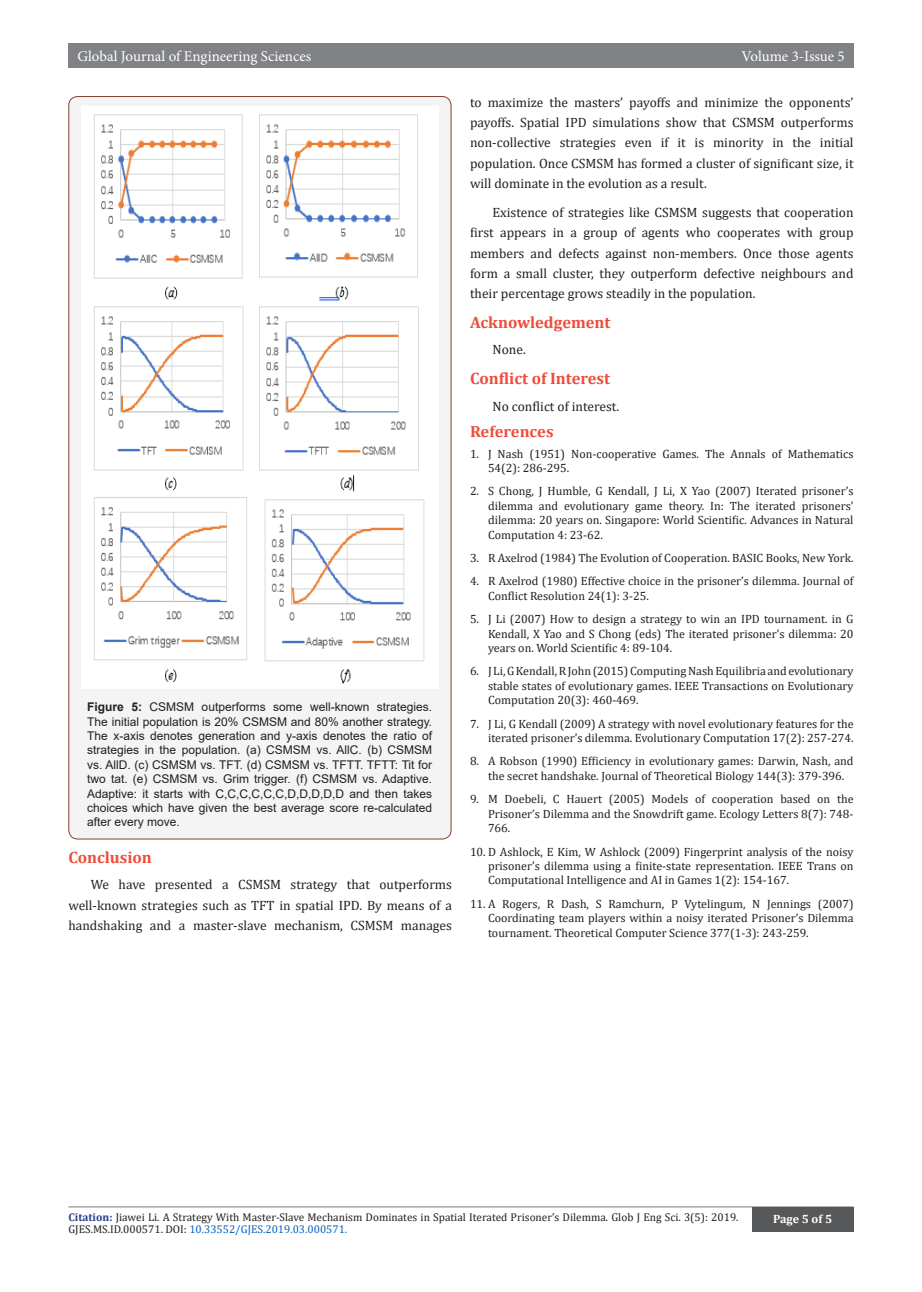
<style>
.page{position:relative;width:922px;height:1292px;background:#fff}
.page>*{position:absolute;margin:0;border:0;box-sizing:border-box;transform-origin:0 0}
.t1{font:700 16.5px "Cambria";color:#ef4c3a}
.t2{font:700 16.2px "Cambria";color:#ef4c3a}
.t3{font:15px "Minion Pro";color:#fff}
.t4{font:13.5px/20.2px "Cambria";color:#231f20;text-align:justify}
.t5{font:12px/14.4px "Cambria";color:#231f20;text-align:justify}
.t6{font:12px/14.4px "Arial";color:#231f20;text-align:justify}
.t7{font:700 12px "Cambria";color:#fff}
.t8{font:11.25px/12px "Cambria";color:#231f20}
.s1{font-weight:700}
.s2{font-weight:700;color:#253f8e}
.s3{color:#0563c1}
</style>
<div class="page">
<hr style="left:68px;top:1206px;width:785px;height:1px;background:#a8a9ad">
<div style="left:68px;top:44px;width:786px;height:24px;background:#808285"></div>
<div style="left:751px;top:1207px;width:102px;height:25px;background:#57585a"></div>
<div style="left:69px;top:96px;width:382px;height:743px;background:#f4f4f4;border-radius:9px"></div>
<img style="left:81px;top:107px;width:357px;height:581px">
<p class="t3" style="left:77px;top:46px;width:235px">Global Journal of Engineering Sciences</p>
<p class="t3" style="left:741px;top:46px;width:105px">Volume 3-Issue 5</p>
<p class="t6" style="left:87px;top:699px;width:347px"><span class="s1">Figure 5:</span> CSMSM outperforms some well-known strategies.<br>The initial population is 20% CSMSM and 80% another strategy.<br>The x-axis denotes generation and y-axis denotes the ratio of strategies in the population. (a) CSMSM vs. AllC. (b) CSMSM vs. AllD. (c) CSMSM vs. TFT. (d) CSMSM vs. TFTT. TFTT: Tit for two tat. (e) CSMSM vs. Grim trigger. (f) CSMSM vs. Adaptive.<br>Adaptive: it starts with C,C,C,C,C,C,D,D,D,D,D and then takes choices which have given the best average score re-calculated after every move.</p>
<p class="t1" style="left:68px;top:846px;width:85px">Conclusion</p>
<p class="t4" style="left:68px;top:874px;width:385px;text-indent:22px">We have presented a CSMSM strategy that outperforms well-known strategies such as TFT in spatial IPD. By means of a handshaking and a master-slave mechanism, CSMSM manages</p>
<p class="t4" style="left:470px;top:92px;width:385px">to maximize the masters’ payoffs and minimize the opponents’ payoffs. Spatial IPD simulations show that CSMSM outperforms non-collective strategies even if it is minority in the initial population. Once CSMSM has formed a cluster of significant size, it will dominate in the evolution as a result.</p>
<p class="t4" style="left:470px;top:202px;width:385px;text-indent:22px">Existence of strategies like CSMSM suggests that cooperation first appears in a group of agents who cooperates with group members and defects against non-members. Once those agents form a small cluster, they outperform defective neighbours and their percentage grows steadily in the population.</p>
<p class="t1" style="left:470px;top:311px;width:142px">Acknowledgement</p>
<p class="t4" style="left:492px;top:339px;width:35px">None.</p>
<p class="t1" style="left:470px;top:367px;width:142px">Conflict of Interest</p>
<p class="t4" style="left:492px;top:396px;width:128px">No conflict of interest.</p>
<p class="t2" style="left:470px;top:420px;width:85px">References</p>
<p class="t5" style="left:488px;top:446px;width:367px;text-indent:-18px">1. J Nash (1951) Non-cooperative Games. The Annals of Mathematics<br>54(2): 286-295.</p>
<p class="t5" style="left:488px;top:484px;width:367px;text-indent:-18px">2. S Chong, J Humble, G Kendall, J Li, X Yao (2007) Iterated prisoner’s dilemma and evolutionary game theory. In: The iterated prisoners’ dilemma: 20 years on. Singapore: World Scientific. Advances in Natural Computation 4: 23-62.</p>
<p class="t5" style="left:470px;top:551px;width:385px">3. R Axelrod (1984) The Evolution of Cooperation. BASIC Books, New York.</p>
<p class="t5" style="left:488px;top:574px;width:367px;text-indent:-18px">4. R Axelrod (1980) Effective choice in the prisoner’s dilemma. Journal of<br>Conflict Resolution 24(1): 3-25.</p>
<p class="t5" style="left:488px;top:612px;width:367px;text-indent:-18px">5. J Li (2007) How to design a strategy to win an IPD tournament. in G Kendall, X Yao and S Chong (eds) The iterated prisoner’s dilemma: 20 years on. World Scientific 4: 89-104.</p>
<p class="t5" style="left:488px;top:664px;width:367px;text-indent:-18px">6. J Li, G Kendall, R John (2015) Computing Nash Equilibria and evolutionary stable states of evolutionary games. IEEE Transactions on Evolutionary Computation 20(3): 460-469.</p>
<p class="t5" style="left:470px;top:716px;width:385px;text-align:right">7. J Li, G Kendall (2009) A strategy with novel evolutionary features for the iterated prisoner’s dilemma. Evolutionary Computation 17(2): 257-274.</p>
<p class="t5" style="left:488px;top:754px;width:367px;text-indent:-18px">8. A Robson (1990) Efficiency in evolutionary games: Darwin, Nash, and the secret handshake. Journal of Theoretical Biology 144(3): 379-396.</p>
<p class="t5" style="left:488px;top:792px;width:367px;text-indent:-18px">9. M Doebeli, C Hauert (2005) Models of cooperation based on the Prisoner’s Dilemma and the Snowdrift game. Ecology Letters 8(7): 748- 766.</p>
<p class="t5" style="left:488px;top:844px;width:367px;text-indent:-18px">10. D Ashlock, E Kim, W Ashlock (2009) Fingerprint analysis of the noisy prisoner’s dilemma using a finite-state representation. IEEE Trans on Computational Intelligence and AI in Games 1(2): 154-167.</p>
<p class="t5" style="left:488px;top:896px;width:367px;text-indent:-18px">11. A Rogers, R Dash, S Ramchurn, P Vytelingum, N Jennings (2007)<br>Coordinating team players within a noisy iterated Prisoner’s Dilemma tournament. Theoretical Computer Science 377(1-3): 243-259.</p>
<p class="t8" style="left:68px;top:1211px;width:671px"><span class="s2">Citation:</span> Jiawei Li. A Strategy With Master-Slave Mechanism Dominates in Spatial Iterated Prisoner’s Dilemma. Glob J Eng Sci. 3(5): 2019.<br>GJES.MS.ID.000571. DOI: <span class="s3">10.33552/GJES.2019.03.000571.</span></p>
<p class="t7" style="left:773px;top:1210px;width:60px">Page 5 of 5</p>
</div>
